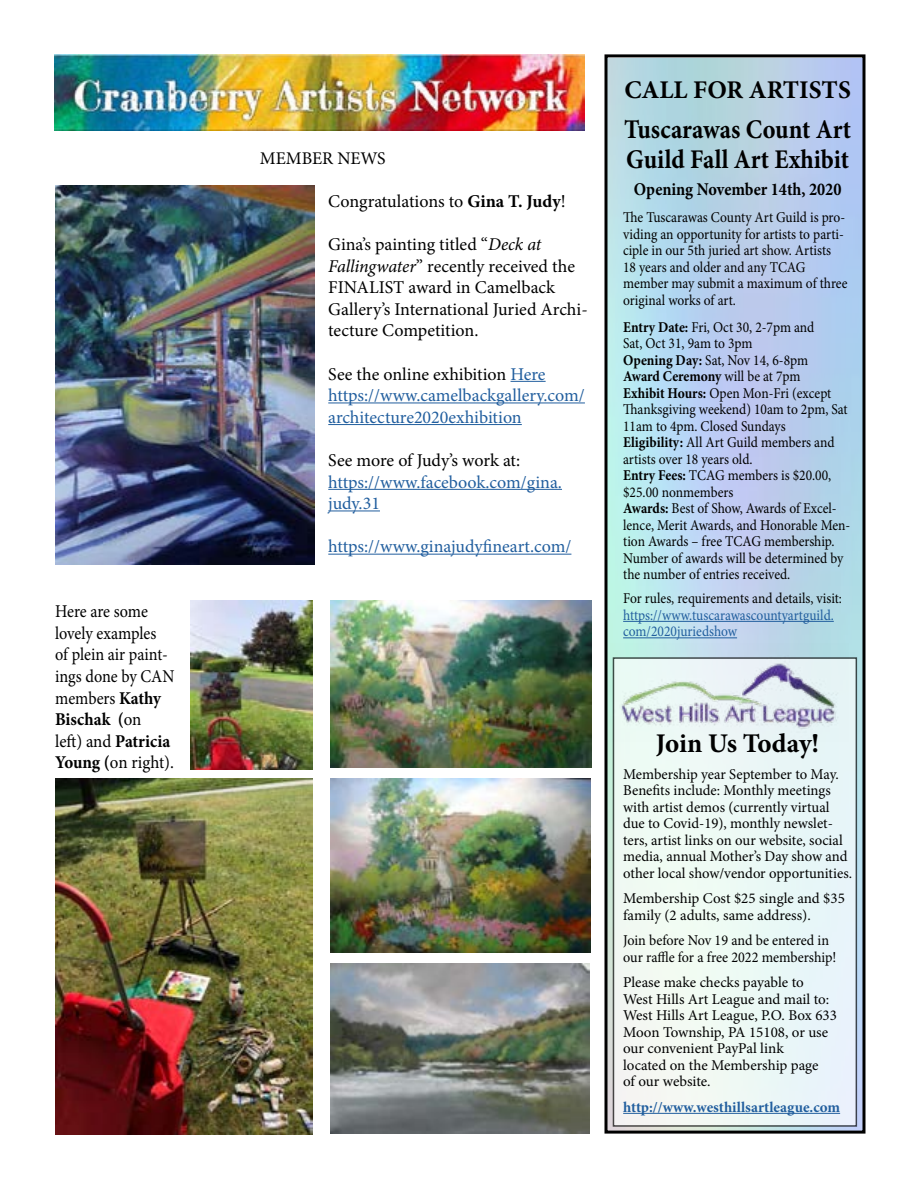
<style>
.page{position:relative;width:918px;height:1188px;background:#fff}
.page>*{position:absolute;margin:0;border:0;box-sizing:border-box;transform-origin:0 0}
.t1{font:700 27px/30px "Minion Pro";color:#000;scale:.9 1}
.t2{font:700 27px "Minion Pro";color:#000}
.t3{font:700 25.5px "Minion Pro";color:#000}
.t4{font:18px/21.6px "Minion Pro";color:#000}
.t5{font:18px/21.6px "Minion Pro";color:#215e9e}
.t6{font:18px/21.6px "Minion Pro";color:#000;scale:.9 1}
.t7{font:700 18px "Minion Pro";color:#000;scale:.9 1}
.t8{font:17.85px "Minion Pro";color:#000}
.t9{font:15px/16.5px "Minion Pro";color:#000;scale:.9 1}
.t10{font:15px/16.5px "Minion Pro";color:#000}
.t11{font:15px/16.5px "Minion Pro";color:#000;scale:.94 1}
.t12{font:15px/16.5px "Minion Pro";color:#215e9e;scale:.9 1}
.t13{font:700 15px "Minion Pro";color:#215e9e}
.s1{font-weight:700}
.s2{font-style:italic}
.s3{color:#000}
</style>
<div class="page">
<img style="left:608px;top:58px;width:254px;height:1072px">
<div style="left:604px;top:54px;width:262px;height:1080px;border:3px solid #000"></div>
<div style="left:613px;top:658px;width:243px;height:468px;background:#edf8f5"></div>
<img style="left:54px;top:54px;width:530px;height:76px">
<hr style="left:623px;top:621px;width:211px;height:1px;background:#215e9e">
<hr style="left:623px;top:637px;width:114px;height:1px;background:#215e9e">
<hr style="left:623px;top:1113px;width:217px;height:1px;background:#215e9e">
<hr style="left:511px;top:381px;width:35px;height:1px;background:#215e9e">
<hr style="left:328px;top:403px;width:257px;height:1px;background:#215e9e">
<hr style="left:328px;top:424px;width:194px;height:1px;background:#215e9e">
<hr style="left:328px;top:489px;width:234px;height:1px;background:#215e9e">
<hr style="left:328px;top:511px;width:52px;height:1px;background:#215e9e">
<hr style="left:328px;top:554px;width:243px;height:1px;background:#215e9e">
<img style="left:56px;top:186px;width:259px;height:379px">
<img style="left:611px;top:643px;width:238px;height:98px">
<img style="left:330px;top:600px;width:261px;height:168px">
<img style="left:190px;top:600px;width:123px;height:169px">
<img style="left:331px;top:779px;width:259px;height:174px">
<img style="left:331px;top:963px;width:258px;height:170px">
<img style="left:56px;top:779px;width:257px;height:355px">
<p class="t6" style="left:55px;top:601px;width:134px">Here are some lovely examples<br>of plein air paint&shy;ings done by CAN members <span class="s1">Kathy<br>Bischak (</span>on<br>left) and <span class="s1">Patricia<br>Young (</span>on right).</p>
<p class="t8" style="left:260px;top:146px;width:127px">MEMBER NEWS</p>
<p class="t4" style="left:328px;top:190px;width:239px">Congratulations to <span class="s1">Gina T. Judy</span>!</p>
<p class="t4" style="left:328px;top:233px;width:261px">Gina’s painting titled “<span class="s2">Deck at<br>Fallingwater</span>” recently received the<br>FINALIST award in Camelback<br>Gallery’s International Juried Archi&shy;tecture Competition.</p>
<p class="t5" style="left:328px;top:363px;width:258px"><span class="s3">See the online exhibition</span> Here https://www.camelbackgallery.com/ architecture2020exhibition</p>
<p class="t4" style="left:328px;top:449px;width:193px">See more of Judy’s work at:</p>
<p class="t5" style="left:328px;top:471px;width:235px">https://www.facebook.com/gina. judy.31</p>
<p class="t5" style="left:328px;top:536px;width:245px">https://www.ginajudyfineart.com/</p>
<h2 class="t3" style="left:624px;top:72px;width:228px">CALL FOR ARTISTS</h2>
<h1 class="t1" style="left:624px;top:114px;width:254px">Tuscarawas Count Art<br>Guild Fall Art Exhibit</h1>
<p class="t7" style="left:634px;top:177px;width:232px">Opening November 14th, 2020</p>
<p class="t9" style="left:623px;top:209px;width:251px">The Tuscarawas County Art Guild is pro&shy;viding an opportunity for artists to parti&shy;ciple in our 5th juried art show. Artists 18 years and older and any TCAG member may submit a maximum of three original works of art.</p>
<p class="t9" style="left:623px;top:319px;width:254px"><span class="s1">Entry Date:</span> Fri, Oct 30, 2-7pm and<br>Sat, Oct 31, 9am to 3pm<br><span class="s1">Opening Day:</span> Sat, Nov 14, 6-8pm<br><span class="s1">Award Ceremony</span> will be at 7pm<br><span class="s1">Exhibit Hours:</span> Open Mon-Fri (except<br>Thanksgiving weekend) 10am to 2pm, Sat<br>11am to 4pm. Closed Sundays<br><span class="s1">Eligibility:</span> All Art Guild members and artists over 18 years old.<br><span class="s1">Entry Fees:</span> TCAG members is $20.00, $25.00 nonmembers<br><span class="s1">Awards:</span> Best of Show, Awards of Excel&shy;lence, Merit Awards, and Honorable Men&shy;tion Awards – free TCAG membership.<br>Number of awards will be determined by the number of entries received.</p>
<p class="t9" style="left:623px;top:590px;width:245px">For rules, requirements and details, visit:</p>
<p class="t12" style="left:623px;top:607px;width:236px">https://www.tuscarawascountyartguild. com/2020juriedshow</p>
<h1 class="t2" style="left:656px;top:724px;width:165px">Join Us Today!</h1>
<p class="t10" style="left:623px;top:766px;width:230px">Membership year September to May.<br>Benefits include: Monthly meetings with artist demos (currently virtual due to Covid-19), monthly newslet&shy;ters, artist links on our website, social media, annual Mother’s Day show and other local show/vendor opportunities.</p>
<p class="t10" style="left:623px;top:890px;width:223px">Membership Cost $25 single and $35 family (2 adults, same address).</p>
<p class="t11" style="left:623px;top:932px;width:228px">Join before Nov 19 and be entered in our raffle for a free 2022 membership!</p>
<p class="t10" style="left:623px;top:974px;width:215px">Please make checks payable to<br>West Hills Art League and mail to:<br>West Hills Art League, P.O. Box 633<br>Moon Township, PA 15108, or use our convenient PayPal link<br>located on the Membership page<br>of our website.</p>
<p class="t13" style="left:623px;top:1096px;width:218px">http://www.westhillsartleague.com</p>
</div>
